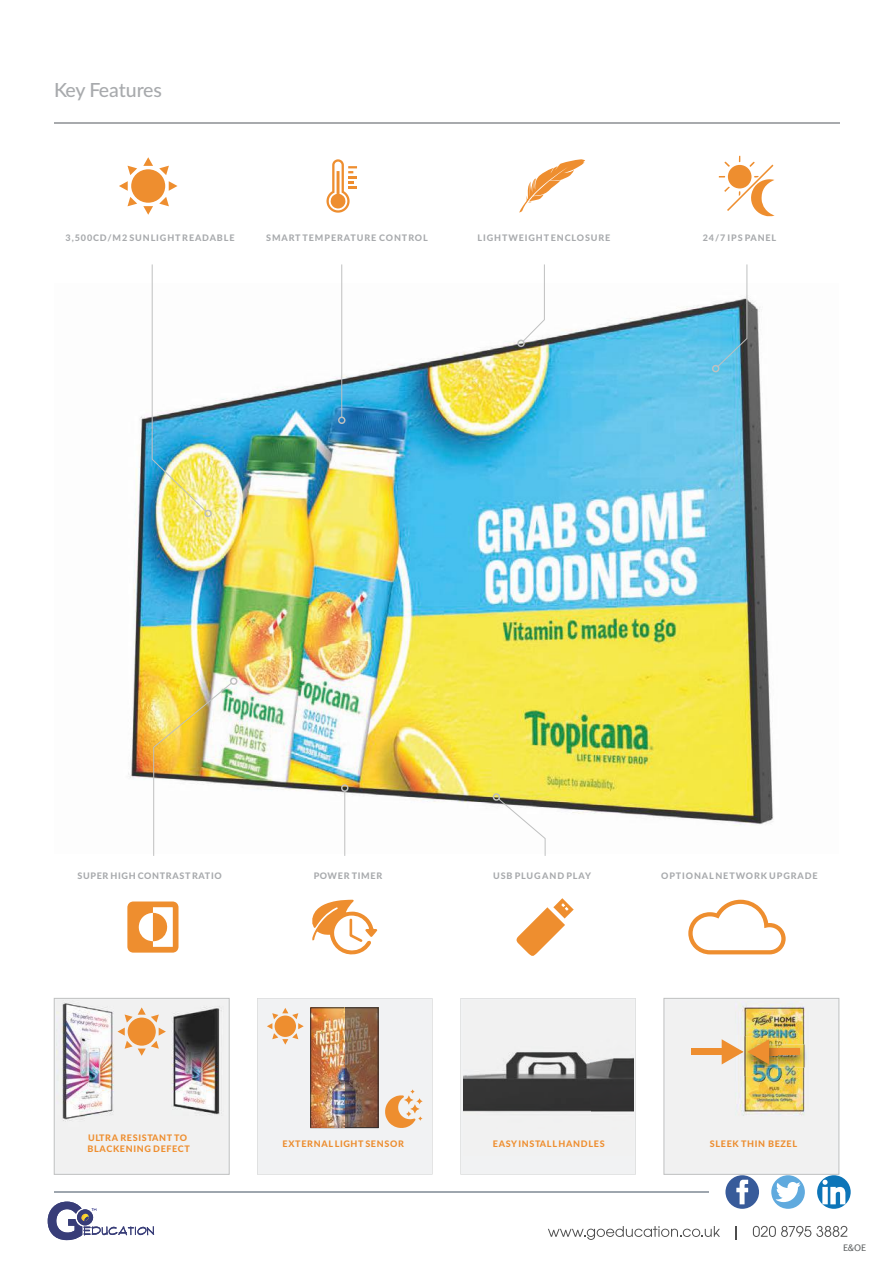
<style>
.page{position:relative;width:893px;height:1262px;background:#fff}
.page>*{position:absolute;margin:0;border:0;box-sizing:border-box;transform-origin:0 0}
.t1{font:500 19.5px "Lato";letter-spacing:-.01em;color:#a8aaad}
.t2{font:800 9px "Lato";letter-spacing:.1em;color:#a8aaad}
.t3{font:800 9px/10.8px "Lato";letter-spacing:.075em;color:#ee8e2f}
.t4{font:800 9px "Lato";letter-spacing:.075em;color:#ec8d2f}
.t5{font:800 9px "Lato";letter-spacing:.075em;color:#a8aaad}
.t6{font:9px "Lucida Sans";color:#616465}
</style>
<div class="page">
<img style="left:128px;top:283px;width:646px;height:570px">
<svg style="left:257px;top:998px;width:175px;height:176px"></svg>
<img style="left:311px;top:1008px;width:33px;height:119px">
<hr style="left:311px;top:1007px;width:33px;height:1px;background:#2f2d2d">
<hr style="left:310px;top:1007px;width:1px;height:120px;background:#2f2d2d">
<hr style="left:54px;top:123px;width:785px;height:1px;background:#a8aaad">
<img style="left:152px;top:264px;width:54px;height:248px">
<div style="left:204px;top:510px;width:8px;height:7px;border:2px solid #bfc0c0;border-radius:50%"></div>
<img style="left:153px;top:682px;width:79px;height:174px">
<div style="left:230px;top:677px;width:7px;height:8px;border:2px solid #bfc0c0;border-radius:50%"></div>
<hr style="left:341px;top:264px;width:1px;height:153px;background:#bfc0c0">
<div style="left:338px;top:416px;width:7px;height:8px;border:2px solid #bfc0c0;border-radius:50%"></div>
<svg style="left:522px;top:283px;width:22px;height:59px"></svg>
<div style="left:517px;top:339px;width:8px;height:8px;border:2px solid #bfc0c0;border-radius:50%"></div>
<svg style="left:717px;top:264px;width:30px;height:103px"></svg>
<div style="left:712px;top:365px;width:7px;height:7px;border:2px solid #bfc0c0;border-radius:50%"></div>
<hr style="left:344px;top:791px;width:1px;height:65px;background:#bfc0c0">
<div style="left:341px;top:784px;width:7px;height:8px;border:2px solid #bfc0c0;border-radius:50%"></div>
<svg style="left:498px;top:798px;width:47px;height:58px"></svg>
<div style="left:492px;top:793px;width:8px;height:7px;border:2px solid #bfc0c0;border-radius:50%"></div>
<svg style="left:727px;top:164px;width:46px;height:47px"></svg>
<svg style="left:724px;top:187px;width:6px;height:5px"></svg>
<svg style="left:749px;top:162px;width:5px;height:5px"></svg>
<svg style="left:724px;top:161px;width:5px;height:6px"></svg>
<svg style="left:738px;top:191px;width:3px;height:5px"></svg>
<svg style="left:750px;top:176px;width:24px;height:40px"></svg>
<svg style="left:119px;top:157px;width:58px;height:58px"></svg>
<svg style="left:326px;top:159px;width:31px;height:54px"></svg>
<svg style="left:516px;top:898px;width:57px;height:57px"></svg>
<svg style="left:688px;top:899px;width:97px;height:55px"></svg>
<svg style="left:519px;top:159px;width:66px;height:54px"></svg>
<svg style="left:312px;top:899px;width:65px;height:56px"></svg>
<img style="left:54px;top:998px;width:175px;height:176px">
<svg style="left:127px;top:901px;width:51px;height:51px"></svg>
<svg style="left:460px;top:998px;width:175px;height:176px"></svg>
<img style="left:463px;top:1001px;width:170px;height:155px">
<div style="left:725px;top:1175px;width:34px;height:33px;background:#385b9a;border-radius:17px"></div>
<div style="left:771px;top:1175px;width:33px;height:33px;background:#60aade;border-radius:17px"></div>
<svg style="left:817px;top:1175px;width:33px;height:33px"></svg>
<img style="left:663px;top:998px;width:182px;height:206px">
<hr style="left:54px;top:1191px;width:654px;height:1px;background:#9ea6ae">
<svg style="left:548px;top:1226px;width:172px;height:13px"></svg>
<svg style="left:735px;top:1226px;width:1px;height:13px"></svg>
<svg style="left:752px;top:1225px;width:23px;height:11px"></svg>
<svg style="left:781px;top:1225px;width:66px;height:11px"></svg>
<svg style="left:48px;top:1201px;width:106px;height:39px"></svg>
<h1 class="t1" style="left:54px;top:82px;width:109px">Key Features</h1>
<p class="t2" style="left:66px;top:234px;width:170px">3,500CD/M2 SUNLIGHT READABLE</p>
<p class="t2" style="left:266px;top:234px;width:163px">SMART TEMPERATURE CONTROL</p>
<p class="t2" style="left:477px;top:234px;width:134px">LIGHTWEIGHT ENCLOSURE</p>
<p class="t2" style="left:702px;top:234px;width:75px">24/7 IPS PANEL</p>
<p class="t5" style="left:77px;top:871px;width:146px">SUPER HIGH CONTRAST RATIO</p>
<p class="t5" style="left:314px;top:871px;width:70px">POWER TIMER</p>
<p class="t2" style="left:493px;top:871px;width:99px">USB PLUG AND PLAY</p>
<p class="t2" style="left:661px;top:871px;width:158px">OPTIONAL NETWORK UPGRADE</p>
<p class="t3" style="left:88px;top:1133px;width:104px">ULTRA RESISTANT TO<br>BLACKENING DEFECT</p>
<p class="t4" style="left:282px;top:1139px;width:123px">EXTERNAL LIGHT SENSOR</p>
<p class="t3" style="left:493px;top:1138px;width:113px">EASY INSTALL HANDLES</p>
<p class="t4" style="left:709px;top:1139px;width:89px">SLEEK THIN BEZEL</p>
<p class="t6" style="left:843px;top:1244px;width:25px">E&amp;OE</p>
</div>
